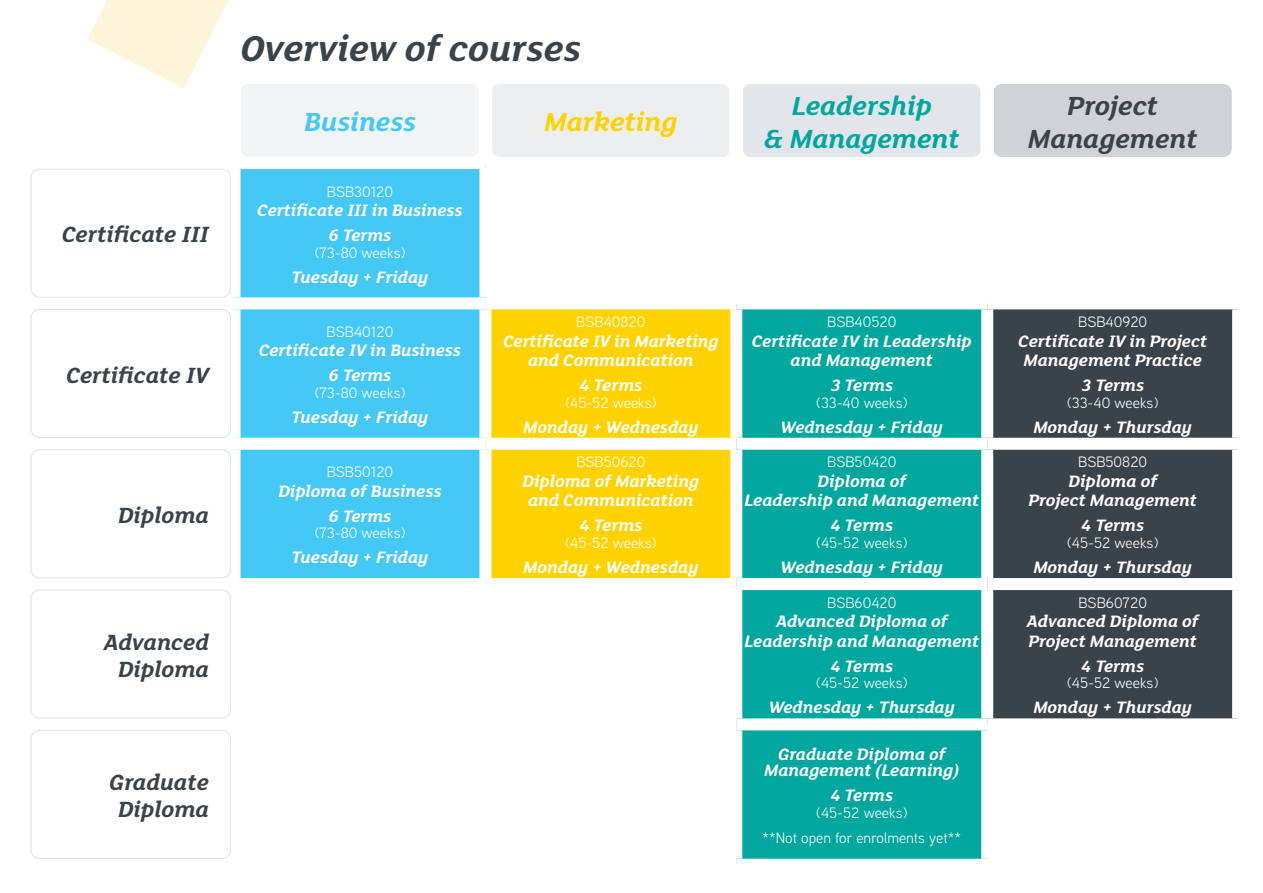
<style>
.page{position:relative;width:1263px;height:893px;background:#fff}
.page>*{position:absolute;margin:0;border:0;box-sizing:border-box;transform-origin:0 0}
.t1{font:italic 700 39px "FS Lola";color:#3a434a}
.t2{font:italic 700 28.5px/33px "FS Lola";color:#00a79e;text-align:center}
.t3{font:italic 700 28.5px/33px "FS Lola";color:#3a434a;text-align:center}
.t4{font:italic 700 28.5px "FS Lola";color:#ffd200}
.t5{font:italic 700 28.5px "FS Lola";color:#44c8f5}
.t6{font:italic 700 24px/27px "FS Lola";color:#3a434a;text-align:center}
.t7{font:italic 700 18px/19.5px "FS Lola";color:#fff;text-align:center}
.t8{font:15px/25px "Aaux Next";color:#fff;text-align:center}
</style>
<div class="page">
<div style="left:240px;top:84px;width:239px;height:73px;background:#f2f4f5;border-radius:9px"></div>
<div style="left:491px;top:84px;width:239px;height:73px;background:#edeef0;border-radius:9px"></div>
<div style="left:742px;top:84px;width:239px;height:73px;background:#e2e6ea;border-radius:9px"></div>
<div style="left:993px;top:84px;width:239px;height:73px;background:#cfd3d8;border-radius:9px"></div>
<div style="left:241px;top:169px;width:238px;height:409px;background:#44c8f5"></div>
<div style="left:491px;top:309px;width:239px;height:269px;background:#ffd200"></div>
<div style="left:742px;top:309px;width:239px;height:550px;background:#00a79e"></div>
<div style="left:993px;top:309px;width:239px;height:409px;background:#3a434a"></div>
<div style="left:479px;top:84px;width:13px;height:73px;background:#fff"></div>
<div style="left:729px;top:84px;width:14px;height:73px;background:#fff"></div>
<div style="left:980px;top:84px;width:14px;height:73px;background:#fff"></div>
<div style="left:229px;top:297px;width:256px;height:12px;background:#fff"></div>
<div style="left:229px;top:438px;width:256px;height:12px;background:#fff"></div>
<div style="left:485px;top:438px;width:251px;height:12px;background:#fff"></div>
<div style="left:736px;top:438px;width:251px;height:12px;background:#fff"></div>
<div style="left:987px;top:438px;width:257px;height:12px;background:#fff"></div>
<div style="left:229px;top:84px;width:12px;height:73px;background:#fff"></div>
<div style="left:736px;top:578px;width:251px;height:12px;background:#fff"></div>
<div style="left:987px;top:578px;width:257px;height:12px;background:#fff"></div>
<div style="left:736px;top:718px;width:251px;height:12px;background:#fff"></div>
<div style="left:31px;top:169px;width:200px;height:128px;border:1px solid #e0e2e6;border-radius:9px"></div>
<svg style="left:87px;top:0;width:142px;height:89px"></svg>
<div style="left:31px;top:309px;width:200px;height:129px;border:1px solid #e0e2e6;border-radius:9px"></div>
<div style="left:31px;top:450px;width:200px;height:128px;border:1px solid #e0e2e6;border-radius:9px"></div>
<div style="left:31px;top:590px;width:200px;height:128px;border:1px solid #e0e2e6;border-radius:9px"></div>
<div style="left:31px;top:730px;width:200px;height:129px;border:1px solid #e0e2e6;border-radius:9px"></div>
<h3 class="t6" style="left:62px;top:220px;width:149px">Certificate III</h3>
<h3 class="t6" style="left:66px;top:360px;width:144px">Certificate IV</h3>
<h3 class="t6" style="left:118px;top:500px;width:93px">Diploma</h3>
<h3 class="t6" style="left:104px;top:627px;width:107px">Advanced<br>Diploma</h3>
<h3 class="t6" style="left:109px;top:767px;width:101px">Graduate<br>Diploma</h3>
<h1 class="t1" style="left:240px;top:21px;width:342px">Overview of courses</h1>
<h2 class="t5" style="left:304px;top:102px;width:113px">Business</h2>
<h2 class="t4" style="left:544px;top:102px;width:135px">Marketing</h2>
<p class="t8" style="left:327px;top:178px;width:68px">BSB30120</p>
<p class="t7" style="left:257px;top:197px;width:207px;line-height:25px">Certificate III in Business<br>6 Terms</p>
<p class="t8" style="left:314px;top:239px;width:93px">(73-80 weeks)</p>
<p class="t7" style="left:292px;top:266px;width:138px">Tuesday + Friday</p>
<p class="t8" style="left:327px;top:319px;width:68px">BSB40120</p>
<p class="t7" style="left:259px;top:337px;width:204px;line-height:25px">Certificate IV in Business<br>6 Terms</p>
<p class="t8" style="left:314px;top:380px;width:93px">(73-80 weeks)</p>
<p class="t7" style="left:292px;top:406px;width:138px">Tuesday + Friday</p>
<p class="t8" style="left:327px;top:459px;width:68px">BSB50120</p>
<p class="t7" style="left:278px;top:477px;width:165px;line-height:25px">Diploma of Business<br>6 Terms</p>
<p class="t8" style="left:314px;top:520px;width:93px">(73-80 weeks)</p>
<p class="t7" style="left:292px;top:547px;width:138px">Tuesday + Friday</p>
<p class="t8" style="left:576px;top:309px;width:71px">BSB40820</p>
<p class="t7" style="left:503px;top:330px;width:217px">Certificate IV in Marketing and Communication</p>
<p class="t7" style="left:579px;top:375px;width:64px">4 Terms</p>
<p class="t8" style="left:565px;top:389px;width:93px">(45-52 weeks)</p>
<p class="t7" style="left:523px;top:416px;width:177px">Monday + Wednesday</p>
<p class="t8" style="left:576px;top:449px;width:71px">BSB50620</p>
<p class="t7" style="left:522px;top:470px;width:178px">Diploma of Marketing and Communication</p>
<p class="t7" style="left:579px;top:515px;width:64px">4 Terms</p>
<p class="t8" style="left:565px;top:530px;width:93px">(45-52 weeks)</p>
<p class="t7" style="left:523px;top:556px;width:177px">Monday + Wednesday</p>
<h2 class="t2" style="left:764px;top:88px;width:197px">Leadership<br>&amp; Management</h2>
<h2 class="t3" style="left:1028px;top:88px;width:171px">Project<br>Management</h2>
<p class="t8" style="left:827px;top:309px;width:71px">BSB40520</p>
<p class="t7" style="left:752px;top:330px;width:221px">Certificate IV in Leadership and Management</p>
<p class="t7" style="left:830px;top:375px;width:64px">3 Terms</p>
<p class="t8" style="left:816px;top:389px;width:93px">(33-40 weeks)</p>
<p class="t7" style="left:781px;top:416px;width:164px">Wednesday + Friday</p>
<p class="t8" style="left:827px;top:449px;width:71px">BSB50420</p>
<p class="t7" style="left:744px;top:470px;width:236px">Diploma of<br>Leadership and Management</p>
<p class="t7" style="left:830px;top:515px;width:64px">4 Terms</p>
<p class="t8" style="left:816px;top:530px;width:93px">(45-52 weeks)</p>
<p class="t7" style="left:781px;top:556px;width:164px">Wednesday + Friday</p>
<p class="t8" style="left:827px;top:589px;width:71px">BSB60420</p>
<p class="t7" style="left:744px;top:611px;width:236px">Advanced Diploma of<br>Leadership and Management</p>
<p class="t7" style="left:830px;top:655px;width:64px">4 Terms</p>
<p class="t8" style="left:816px;top:670px;width:93px">(45-52 weeks)</p>
<p class="t7" style="left:769px;top:697px;width:188px">Wednesday + Thursday</p>
<p class="t7" style="left:764px;top:745px;width:197px;line-height:16.5px">Graduate Diploma of<br>Management (Learning)</p>
<p class="t7" style="left:830px;top:785px;width:64px">4 Terms</p>
<p class="t8" style="left:762px;top:799px;width:200px">(45-52 weeks)<br>**Not open for enrolments yet**</p>
<p class="t8" style="left:1078px;top:309px;width:71px">BSB40920</p>
<p class="t7" style="left:1018px;top:330px;width:190px;text-align:left">Certificate IV in Project<br>Management Practice</p>
<p class="t7" style="left:1081px;top:375px;width:64px">3 Terms</p>
<p class="t8" style="left:1067px;top:389px;width:93px">(33-40 weeks)</p>
<p class="t7" style="left:1033px;top:416px;width:160px">Monday + Thursday</p>
<p class="t8" style="left:1078px;top:449px;width:71px">BSB50820</p>
<p class="t7" style="left:1028px;top:470px;width:170px">Diploma of<br>Project Management</p>
<p class="t7" style="left:1081px;top:515px;width:64px">4 Terms</p>
<p class="t8" style="left:1067px;top:530px;width:93px">(45-52 weeks)</p>
<p class="t7" style="left:1033px;top:556px;width:160px">Monday + Thursday</p>
<p class="t8" style="left:1078px;top:589px;width:70px">BSB60720</p>
<p class="t7" style="left:1027px;top:611px;width:173px;text-align:left">Advanced Diploma of<br>Project Management</p>
<p class="t7" style="left:1081px;top:655px;width:64px">4 Terms</p>
<p class="t8" style="left:1067px;top:670px;width:93px">(45-52 weeks)</p>
<p class="t7" style="left:1033px;top:697px;width:160px">Monday + Thursday</p>
</div>
